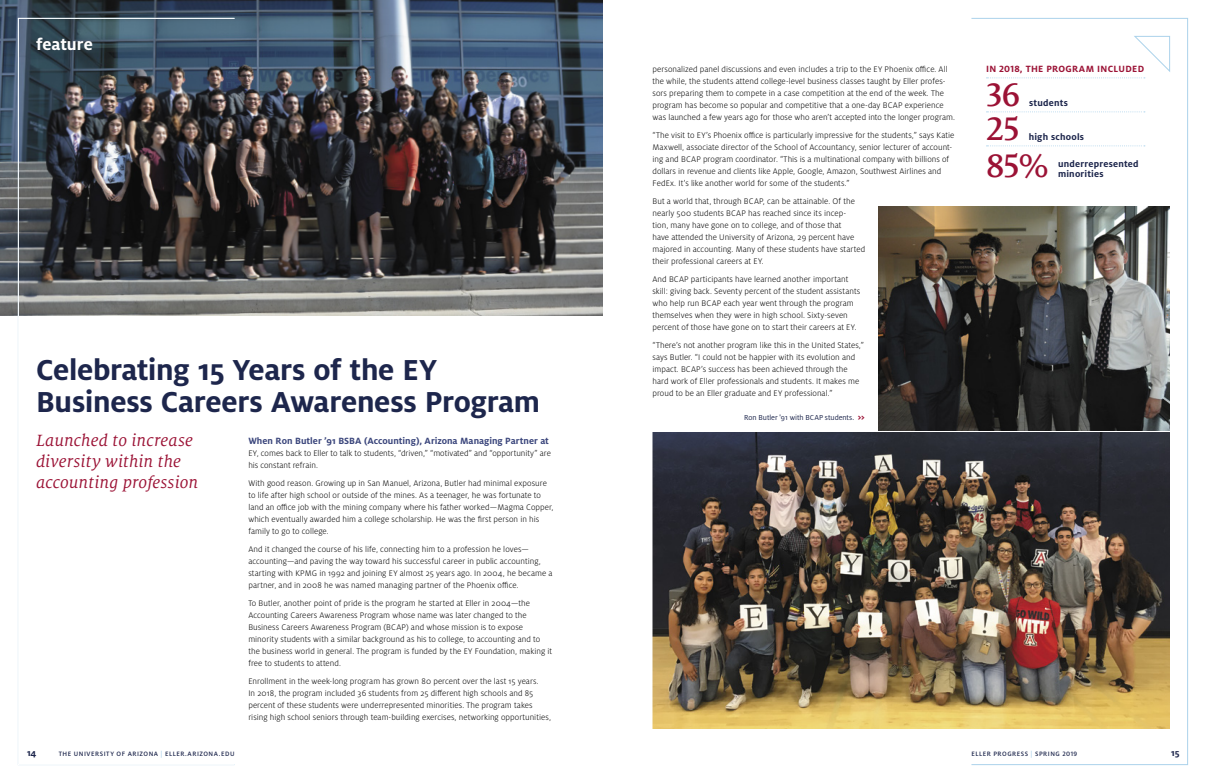
<style>
.page{position:relative;width:1206px;height:783px;background:#fff}
.page>*{position:absolute;margin:0;border:0;box-sizing:border-box;transform-origin:0 0}
.t1{font:500 36px "Milo Serif OT";color:#9b1235}
.t2{font:700 32px/32px "Milo OT";letter-spacing:-.01em;color:#1d264c}
.t3{font:italic 18px/21px "Milo Serif OT";letter-spacing:.01em;color:#9b1235}
.t4{font:700 18px "Milo OT";color:#fff}
.t5{font:700 10px "Milo OT";color:#3b467c}
.t6{font:700 10px/10px "Milo OT";letter-spacing:.025em;color:#1d264c}
.t7{font:700 10px "Milo OT";letter-spacing:.03em;color:#9b1235}
.t8{font:300 9px/12px "Milo OT";letter-spacing:.005em;color:#000}
.t9{font:8px "Milo OT";color:#1d264c}
.t10{font:500 7px "Milo OT";letter-spacing:.075em;color:#1d264c}
.s1{font-weight:700;font-size:9px;color:#9b1235}
.s2{color:#abd2eb}
</style>
<div class="page">
<svg style="left:987px;top:111px;width:158px;height:1px"></svg>
<svg style="left:987px;top:145px;width:158px;height:1px"></svg>
<img style="left:0;top:0;width:603px;height:315px">
<svg style="left:987px;top:35px;width:183px;height:43px"></svg>
<img style="left:879px;top:206px;width:291px;height:224px">
<img style="left:652px;top:430px;width:518px;height:299px">
<div style="left:18px;top:18px;width:217px;height:747px;border:1px solid #fff"></div>
<h3 class="t4" style="left:36px;top:34px;width:58px">feature</h3>
<h2 class="t2" style="left:36px;top:354px;width:506px">Celebrating 15 Years of the EY<br>Business Careers Awareness Program</h2>
<h3 class="t3" style="left:36px;top:431px;width:164px">Launched to increase diversity within the accounting profession</h3>
<p class="t5" style="left:248px;top:435px;width:302px">When Ron Butler ’91 BSBA (Accounting), Arizona Managing Partner at</p>
<p class="t8" style="left:248px;top:447px;width:304px">EY, comes back to Eller to talk to students, “driven,” “motivated” and “opportunity” are his constant refrain.</p>
<p class="t8" style="left:248px;top:477px;width:307px">With good reason. Growing up in San Manuel, Arizona, Butler had minimal exposure to life after high school or outside of the mines. As a teenager, he was fortunate to land an office job with the mining company where his father worked—Magma Copper, which eventually awarded him a college scholarship. He was the first person in his family to go to college.</p>
<p class="t8" style="left:248px;top:543px;width:306px">And it changed the course of his life, connecting him to a profession he loves— accounting—and paving the way toward his successful career in public accounting, starting with KPMG in 1992 and joining EY almost 25 years ago. In 2004, he became a partner, and in 2008 he was named managing partner of the Phoenix office.</p>
<p class="t8" style="left:248px;top:597px;width:305px">To Butler, another point of pride is the program he started at Eller in 2004—the Accounting Careers Awareness Program whose name was later changed to the Business Careers Awareness Program (BCAP) and whose mission is to expose minority students with a similar background as his to college, to accounting and to the business world in general. The program is funded by the EY Foundation, making it free to students to attend.</p>
<p class="t8" style="left:248px;top:675px;width:304px">Enrollment in the week-long program has grown 80 percent over the last 15 years.<br>In 2018, the program included 36 students from 25 different high schools and 85 percent of these students were underrepresented minorities. The program takes rising high school seniors through team-building exercises, networking opportunities,</p>
<p class="t8" style="left:652px;top:63px;width:304px">personalized panel discussions and even includes a trip to the EY Phoenix office. All the while, the students attend college-level business classes taught by Eller profes&shy;sors preparing them to compete in a case competition at the end of the week. The program has become so popular and competitive that a one-day BCAP experience was launched a few years ago for those who aren’t accepted into the longer program.</p>
<p class="t8" style="left:652px;top:129px;width:303px">“The visit to EY’s Phoenix office is particularly impressive for the students,” says Katie Maxwell, associate director of the School of Accountancy, senior lecturer of account&shy;ing and BCAP program coordinator. “This is a multinational company with billions of dollars in revenue and clients like Apple, Google, Amazon, Southwest Airlines and FedEx. It’s like another world for some of the students.”</p>
<p class="t8" style="left:652px;top:195px;width:214px">But a world that, through BCAP, can be attainable. Of the nearly 500 students BCAP has reached since its incep-<br>tion, many have gone on to college, and of those that<br>have attended the University of Arizona, 29 percent have majored in accounting. Many of these students have started their professional careers at EY.</p>
<p class="t8" style="left:652px;top:273px;width:209px">And BCAP participants have learned another important skill: giving back. Seventy percent of the student assistants who help run BCAP each year went through the program themselves when they were in high school. Sixty-seven percent of those have gone on to start their careers at EY.</p>
<p class="t8" style="left:652px;top:339px;width:213px">“There’s not another program like this in the United States,” says Butler. “I could not be happier with its evolution and impact. BCAP’s success has been achieved through the hard work of Eller professionals and students. It makes me proud to be an Eller graduate and EY professional.”</p>
<p class="t9" style="left:744px;top:413px;width:122px">Ron Butler '91 with BCAP students. <span class="s1">&gt;&gt;</span></p>
<p class="t7" style="left:986px;top:63px;width:160px">IN 2018, THE PROGRAM INCLUDED</p>
<h1 class="t1" style="left:986px;top:76px;width:36px">36</h1>
<p class="t6" style="left:1029px;top:98px;width:40px">students</p>
<h1 class="t1" style="left:986px;top:110px;width:36px">25</h1>
<p class="t6" style="left:1029px;top:132px;width:57px">high schools</p>
<h1 class="t1" style="left:986px;top:147px;width:65px">85%</h1>
<p class="t6" style="left:1058px;top:159px;width:82px">underrepresented minorities</p>
<p class="t6" style="left:27px;top:748px;width:11px">14</p>
<p class="t10" style="left:59px;top:750px;width:177px">THE UNIVERSITY OF ARIZONA <span class="s2">|</span> ELLER.ARIZONA.EDU</p>
<p class="t10" style="left:971px;top:750px;width:107px">ELLER PROGRESS <span class="s2">|</span> SPRING 2019</p>
<p class="t6" style="left:1171px;top:748px;width:10px">15</p>
</div>
